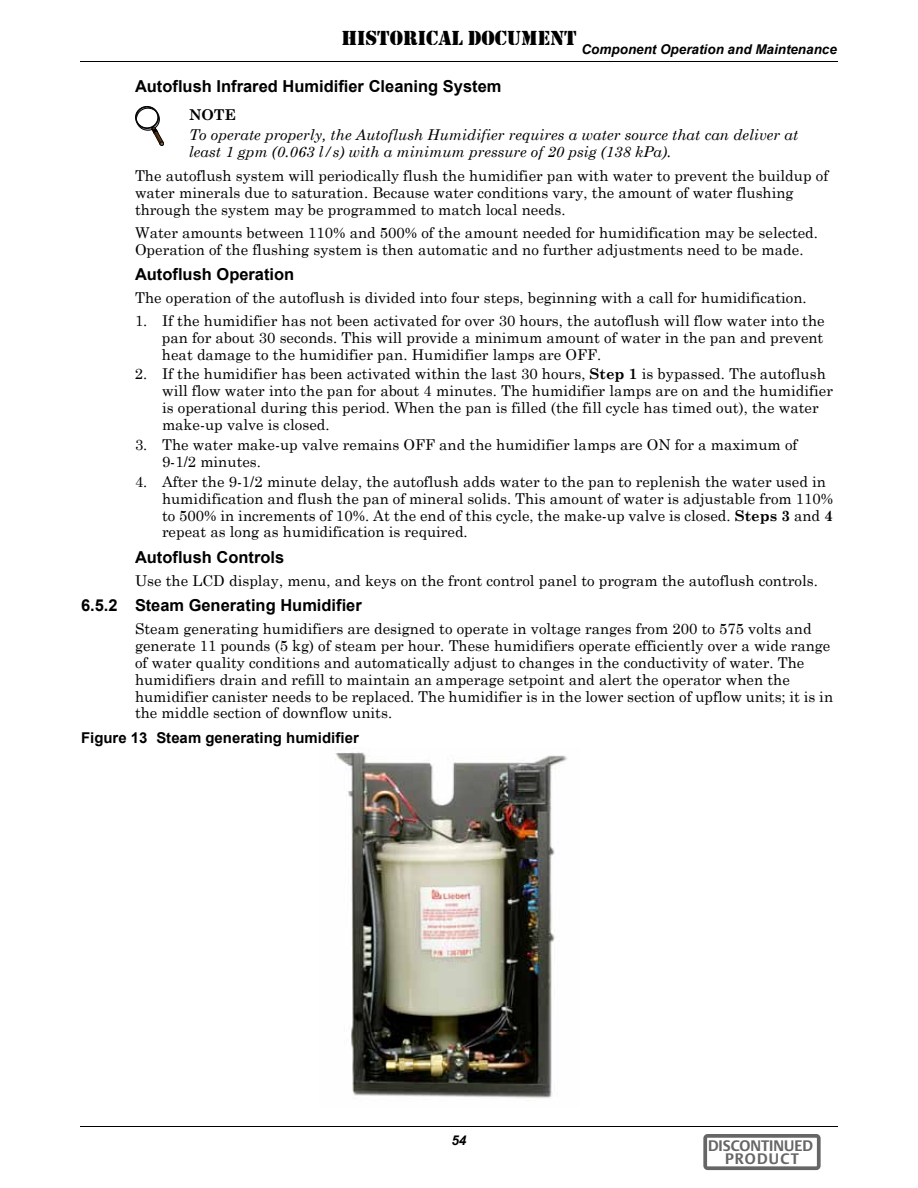
<style>
.page{position:relative;width:918px;height:1188px;background:#fff}
.page>*{position:absolute;margin:0;border:0;box-sizing:border-box;transform-origin:0 0}
.t1{font:21px "Stencil";color:#000}
.t2{font:700 16.5px "Arial";color:#000}
.t3{font:700 15.15px/13.5px "DTL Argo T";color:#666;text-align:center}
.t4{font:15px/17px "Century Schoolbook";color:#000}
.t5{font:italic 15px/17.2px "Century Schoolbook";color:#000}
.t6{font:700 15px "Arial";letter-spacing:.005em;color:#000}
.t7{font:700 15px "Century Schoolbook";color:#000}
.t8{font:italic 700 13.5px "Arial";letter-spacing:-.005em;color:#000}
.s1{font-weight:700}
</style>
<div class="page">
<hr style="left:81px;top:1126px;width:756px;height:1px;background:#000">
<hr style="left:81px;top:61px;width:756px;height:1px;background:#000">
<div style="left:135px;top:106px;width:24px;height:23px;border:1px solid #000;border-radius:50%"></div>
<svg style="left:136px;top:107px;width:28px;height:39px"></svg>
<img style="left:335px;top:752px;width:232px;height:349px">
<svg style="left:703px;top:1134px;width:118px;height:36px"></svg>
<h1 class="t1" style="left:341px;top:26px;width:237px">HISTORICAL DOCUMENT</h1>
<p class="t8" style="left:582px;top:40px;width:257px">Component Operation and Maintenance</p>
<p class="t2" style="left:135px;top:75px;width:368px">Autoflush Infrared Humidifier Cleaning System</p>
<p class="t7" style="left:189px;top:105px;width:49px">NOTE</p>
<p class="t5" style="left:189px;top:126px;width:611px">To operate properly, the Autoflush Humidifier requires a water source that can deliver at least 1 gpm (0.063 l/s) with a minimum pressure of 20 psig (138 kPa).</p>
<p class="t4" style="left:135px;top:167px;width:695px">The autoflush system will periodically flush the humidifier pan with water to prevent the buildup of water minerals due to saturation. Because water conditions vary, the amount of water flushing through the system may be programmed to match local needs.</p>
<p class="t4" style="left:135px;top:223px;width:685px">Water amounts between 110% and 500% of the amount needed for humidification may be selected.<br>Operation of the flushing system is then automatic and no further adjustments need to be made.</p>
<p class="t2" style="left:135px;top:263px;width:161px">Autoflush Operation</p>
<p class="t4" style="left:135px;top:289px;width:673px">The operation of the autoflush is divided into four steps, beginning with a call for humidification.</p>
<p class="t4" style="left:162px;top:312px;width:664px;text-align:justify;text-indent:-27px">1. If the humidifier has not been activated for over 30 hours, the autoflush will flow water into the pan for about 30 seconds. This will provide a minimum amount of water in the pan and prevent heat damage to the humidifier pan. Humidifier lamps are OFF.</p>
<p class="t4" style="left:162px;top:365px;width:673px;text-indent:-27px">2. If the humidifier has been activated within the last 30 hours, <span class="s1">Step 1</span> is bypassed. The autoflush will flow water into the pan for about 4 minutes. The humidifier lamps are on and the humidifier is operational during this period. When the pan is filled (the fill cycle has timed out), the water make-up valve is closed.</p>
<p class="t4" style="left:162px;top:436px;width:637px;text-indent:-27px">3. The water make-up valve remains OFF and the humidifier lamps are ON for a maximum of<br>9-1/2 minutes.</p>
<p class="t4" style="left:162px;top:472px;width:673px;text-indent:-27px">4. After the 9-1/2 minute delay, the autoflush adds water to the pan to replenish the water used in humidification and flush the pan of mineral solids. This amount of water is adjustable from 110% to 500% in increments of 10%. At the end of this cycle, the make-up valve is closed. <span class="s1">Steps 3</span> and <span class="s1">4 </span>repeat as long as humidification is required.</p>
<p class="t2" style="left:135px;top:546px;width:151px">Autoflush Controls</p>
<p class="t4" style="left:135px;top:571px;width:684px">Use the LCD display, menu, and keys on the front control panel to program the autoflush controls.</p>
<p class="t2" style="left:81px;top:594px;width:282px">6.5.2 Steam Generating Humidifier</p>
<p class="t4" style="left:135px;top:620px;width:700px">Steam generating humidifiers are designed to operate in voltage ranges from 200 to 575 volts and generate 11 pounds (5 kg) of steam per hour. These humidifiers operate efficiently over a wide range of water quality conditions and automatically adjust to changes in the conductivity of water. The humidifiers drain and refill to maintain an amperage setpoint and alert the operator when the humidifier canister needs to be replaced. The humidifier is in the lower section of upflow units; it is in the middle section of downflow units.</p>
<p class="t6" style="left:81px;top:728px;width:279px">Figure 13 Steam generating humidifier</p>
<p class="t8" style="left:452px;top:1131px;width:16px">54</p>
<p class="t3" style="left:708px;top:1139px;width:106px">DISCONTINUED<br>PRODUCT</p>
</div>
